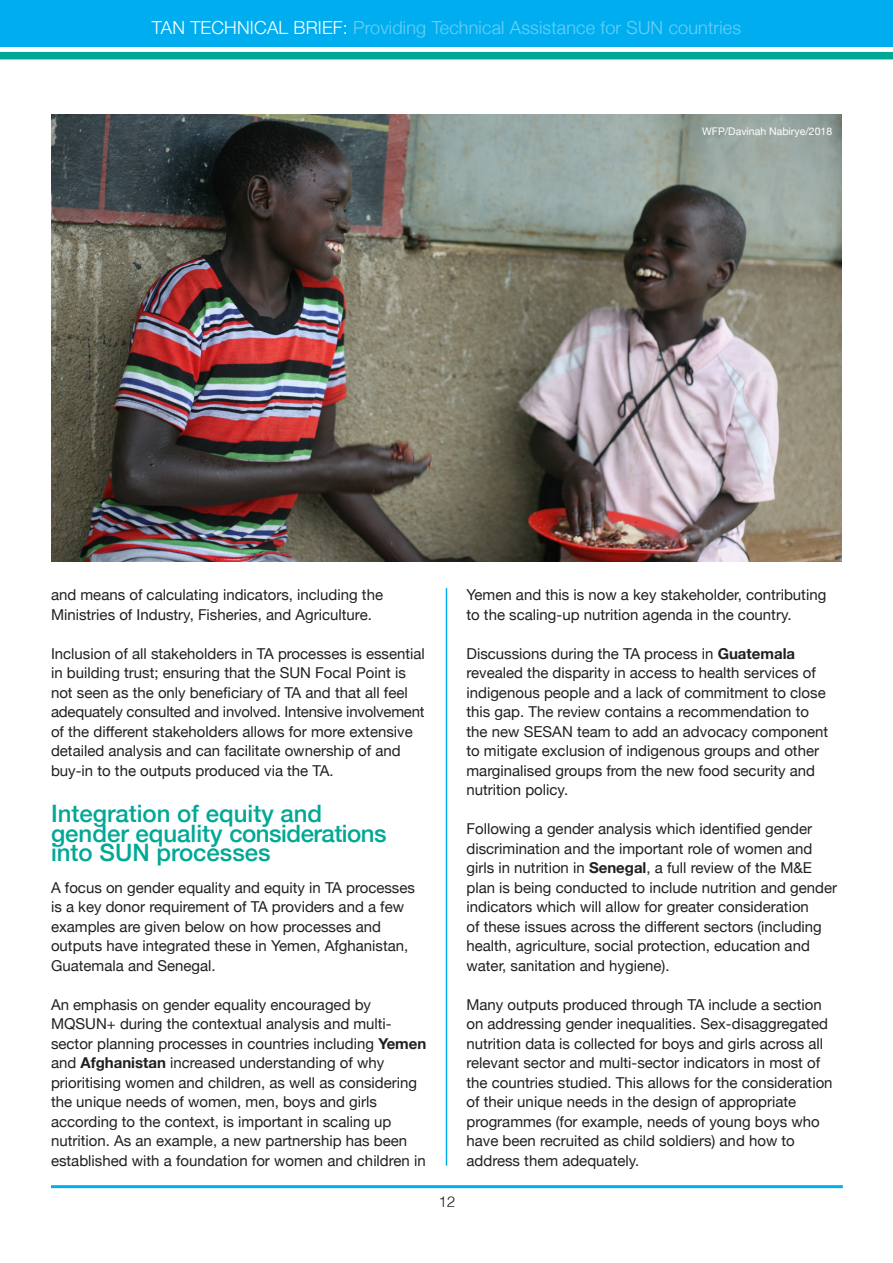
<style>
.page{position:relative;width:893px;height:1263px;background:#fff}
.page>*{position:absolute;margin:0;border:0;box-sizing:border-box;transform-origin:0 0}
.t1{font:500 24px/19.5px "Helvetica Neue";color:#00a895}
.t2{font:300 18px "Helvetica Neue";letter-spacing:.01em;color:#6bcff6}
.t3{font:15px/19.5px "Helvetica Neue";color:#231f20}
.t4{font:300 15px "Helvetica";color:#231f20}
.t5{font:10.5px "Helvetica Neue";color:#fff}
.s1{color:#fff}
.s2{font-weight:700}
</style>
<div class="page">
<div style="left:0;top:0;width:893px;height:47px;background:#00aeef"></div>
<hr style="left:51px;top:1185px;width:792px;height:3px;background:#00aeef">
<div style="left:0;top:52px;width:893px;height:7px;background:#00a895"></div>
<hr style="left:446px;top:588px;width:1px;height:578px;background:#00aeef">
<img style="left:51px;top:115px;width:791px;height:446px">
<p class="t2" style="left:152px;top:13px;width:591px"><span class="s1">TAN TECHNICAL BRIEF:</span> Providing Technical Assistance for SUN countries</p>
<p class="t5" style="left:702px;top:123px;width:131px">WFP/Davinah Nabirye/2018</p>
<p class="t3" style="left:51px;top:586px;width:334px">and means of calculating indicators, including the<br>Ministries of Industry, Fisheries, and Agriculture.</p>
<p class="t3" style="left:51px;top:644px;width:375px">Inclusion of all stakeholders in TA processes is essential in building trust; ensuring that the SUN Focal Point is not seen as the only beneficiary of TA and that all feel adequately consulted and involved. Intensive involvement of the different stakeholders allows for more extensive detailed analysis and can facilitate ownership of and buy-in to the outputs produced via the TA.</p>
<p class="t1" style="left:51px;top:802px;width:337px">Integration of equity and gender equality considerations into SUN processes</p>
<p class="t3" style="left:51px;top:878px;width:365px">A focus on gender equality and equity in TA processes is a key donor requirement of TA providers and a few examples are given below on how processes and outputs have integrated these in Yemen, Afghanistan, Guatemala and Senegal.</p>
<p class="t3" style="left:51px;top:995px;width:377px">An emphasis on gender equality encouraged by MQSUN+ during the contextual analysis and multi&shy;sector planning processes in countries including <span class="s2">Yemen </span>and <span class="s2">Afghanistan</span> increased understanding of why prioritising women and children, as well as considering the unique needs of women, men, boys and girls according to the context, is important in scaling up nutrition. As an example, a new partnership has been established with a foundation for women and children in</p>
<p class="t4" style="left:439px;top:1189px;width:18px">12</p>
<p class="t3" style="left:466px;top:586px;width:361px">Yemen and this is now a key stakeholder, contributing to the scaling-up nutrition agenda in the country.</p>
<p class="t3" style="left:466px;top:644px;width:363px">Discussions during the TA process in <span class="s2">Guatemala </span>revealed the disparity in access to health services of indigenous people and a lack of commitment to close this gap. The review contains a recommendation to the new SESAN team to add an advocacy component to mitigate exclusion of indigenous groups and other marginalised groups from the new food security and nutrition policy.</p>
<p class="t3" style="left:466px;top:820px;width:372px">Following a gender analysis which identified gender discrimination and the important role of women and girls in nutrition in <span class="s2">Senegal</span>, a full review of the M&amp;E plan is being conducted to include nutrition and gender indicators which will allow for greater consideration<br>of these issues across the different sectors (including health, agriculture, social protection, education and water, sanitation and hygiene).</p>
<p class="t3" style="left:466px;top:995px;width:368px">Many outputs produced through TA include a section on addressing gender inequalities. Sex-disaggregated nutrition data is collected for boys and girls across all relevant sector and multi-sector indicators in most of the countries studied. This allows for the consideration of their unique needs in the design of appropriate programmes (for example, needs of young boys who have been recruited as child soldiers) and how to address them adequately.</p>
</div>
